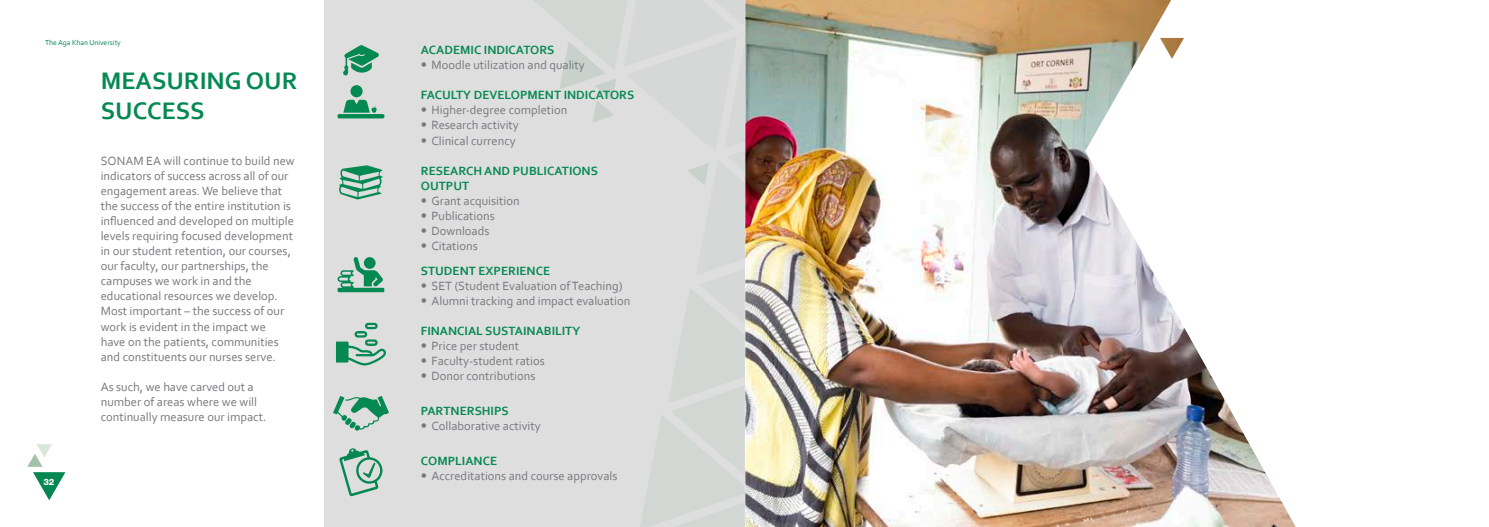
<style>
.page{position:relative;width:1489px;height:527px;background:#fff}
.page>*{position:absolute;margin:0;border:0;box-sizing:border-box;transform-origin:0 0}
.t1{font:700 25px/30px "Corbel";color:#058953}
.t2{font:12.5px/15px "Corbel";color:#76787b}
.t3{font:700 12.5px/15px "Corbel";color:#058953}
.t4{font:800 8.75px "Helvetica Neue LT Std";color:#fff}
.t5{font:7.5px "Corbel";color:#058752}
.s1{font-family:"Helvetica Neue LT Std";font-weight:800}
.s2{font-family:"Helvetica Neue LT Std";font-weight:800;color:#76787b}
.s3{font-weight:400;color:#76787b}
</style>
<div class="page">
<svg style="left:27px;top:444px;width:38px;height:56px"></svg>
<div style="left:324px;top:0;width:420px;height:526px;background:#dededf"></div>
<svg style="left:337px;top:85px;width:47px;height:33px"></svg>
<svg style="left:343px;top:45px;width:36px;height:30px"></svg>
<svg style="left:339px;top:165px;width:44px;height:34px"></svg>
<svg style="left:337px;top:257px;width:47px;height:35px"></svg>
<svg style="left:336px;top:322px;width:50px;height:43px"></svg>
<svg style="left:333px;top:396px;width:56px;height:34px"></svg>
<svg style="left:339px;top:448px;width:44px;height:48px"></svg>
<img style="left:745px;top:0;width:550px;height:526px">
<p class="t5" style="left:45px;top:38px;width:77px">The Aga Khan University</p>
<h1 class="t1" style="left:101px;top:65px;width:198px">MEASURING OUR<br>SUCCESS</h1>
<p class="t4" style="left:43px;top:476px;width:13px">32</p>
<p class="t2" style="left:101px;top:153px;width:196px">SONAM EA will continue to build new indicators of success across all of our engagement areas. We believe that the success of the entire institution is influenced and developed on multiple levels requiring focused development in our student retention, our courses, our faculty, our partnerships, the campuses we work in and the educational resources we develop.<br>Most important – the success of our work is evident in the impact we<br>have on the patients, communities and constituents our nurses serve.</p>
<p class="t2" style="left:101px;top:378px;width:167px">As such, we have carved out a number of areas where we will continually measure our impact.</p>
<p class="t3" style="left:421px;top:42px;width:135px">ACADEMIC INDICATORS</p>
<p class="t2" style="left:421px;top:57px;width:165px"><span class="s1">•</span> Moodle utilization and quality</p>
<p class="t3" style="left:421px;top:87px;width:215px">FACULTY DEVELOPMENT INDICATORS</p>
<p class="t2" style="left:421px;top:102px;width:148px"><span class="s1">•</span> Higher-degree completion</p>
<p class="t2" style="left:421px;top:117px;width:100px"><span class="s1">•</span> Research activity</p>
<p class="t2" style="left:421px;top:132px;width:96px"><span class="s1">•</span> Clinical currency</p>
<p class="t3" style="left:421px;top:162px;width:179px">RESEARCH AND PUBLICATIONS<br>OUTPUT</p>
<p class="t2" style="left:421px;top:192px;width:100px"><span class="s1">•</span> Grant acquisition</p>
<p class="t2" style="left:421px;top:207px;width:75px"><span class="s1">•</span> Publications</p>
<p class="t2" style="left:421px;top:222px;width:70px"><span class="s1">•</span> Downloads</p>
<p class="t3" style="left:421px;top:232px;width:131px;line-height:25px"><span class="s2">•</span> <span class="s3">Citations<br></span>STUDENT EXPERIENCE</p>
<p class="t2" style="left:421px;top:277px;width:203px"><span class="s1">•</span> SET (Student Evaluation of Teaching)</p>
<p class="t2" style="left:421px;top:292px;width:211px"><span class="s1">•</span> Alumni tracking and impact evaluation</p>
<p class="t3" style="left:421px;top:322px;width:161px">FINANCIAL SUSTAINABILITY</p>
<p class="t2" style="left:421px;top:337px;width:100px"><span class="s1">•</span> Price per student</p>
<p class="t2" style="left:421px;top:352px;width:125px"><span class="s1">•</span> Faculty-student ratios</p>
<p class="t2" style="left:421px;top:367px;width:116px"><span class="s1">•</span> Donor contributions</p>
<p class="t3" style="left:421px;top:402px;width:89px">PARTNERSHIPS</p>
<p class="t2" style="left:421px;top:417px;width:121px"><span class="s1">•</span> Collaborative activity</p>
<p class="t3" style="left:421px;top:452px;width:78px">COMPLIANCE</p>
<p class="t2" style="left:421px;top:467px;width:198px"><span class="s1">•</span> Accreditations and course approvals</p>
</div>
